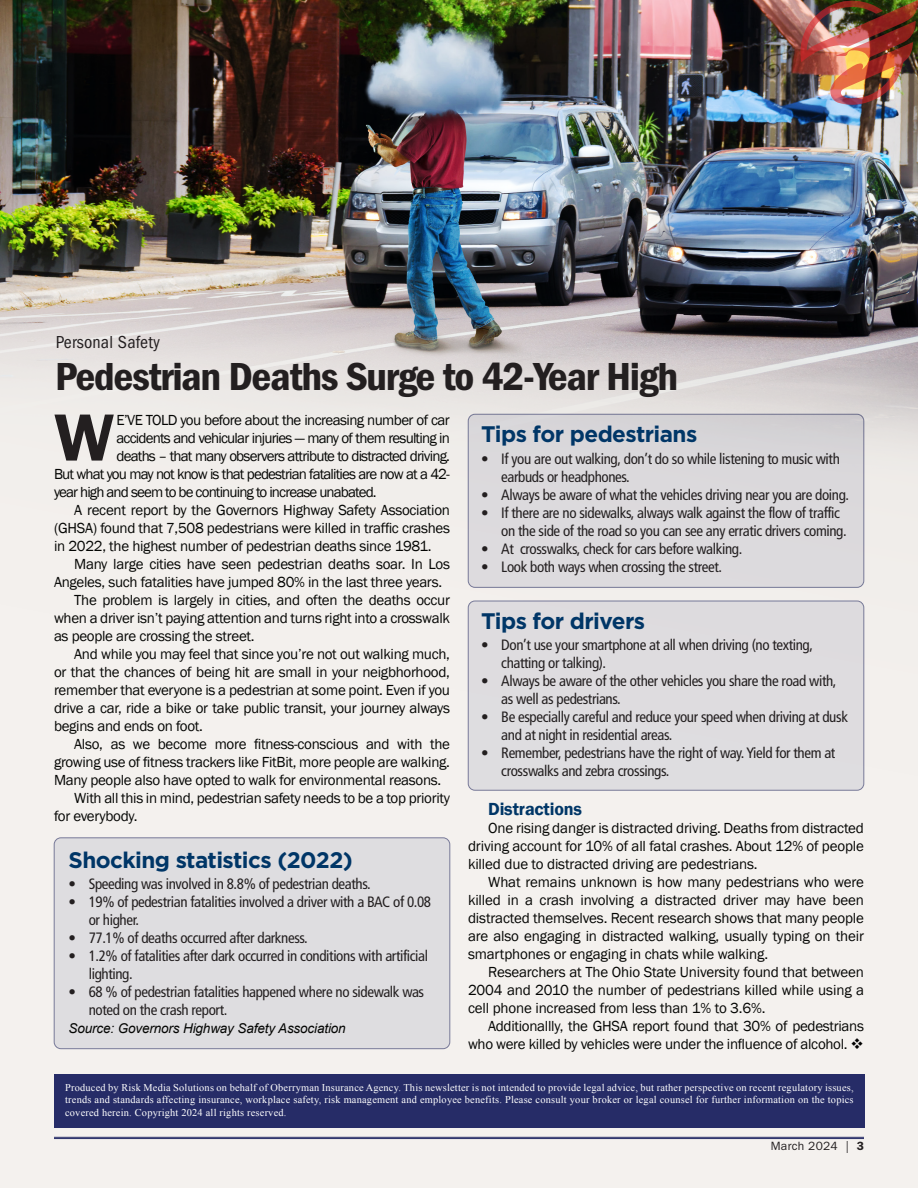
<style>
.page{position:relative;width:918px;height:1188px;background:#fff}
.page>*{position:absolute;margin:0;border:0;box-sizing:border-box;transform-origin:0 0}
.t1{font:600 69px "Franklin Gothic";color:#231f20}
.Masthead{font:40.5px "ITC Franklin Gothic Std Dm Cd";letter-spacing:-.03em;color:#231f20;scale:1.07 1}
.t2{font:700 22.5px "Gotham";letter-spacing:-.025em;color:#003667}
.t3{font:condensed 18px "ITC Franklin Gothic Std";letter-spacing:.01em;color:#231f20}
.t4{font:600 18px "Franklin Gothic";letter-spacing:-.01em;color:#003667}
.t5{font:15px/18px "Franklin Gothic";letter-spacing:-.02em;color:#040503;text-align:justify}
.t6{font:condensed 15px/18px "Frutiger LT";letter-spacing:-.025em;color:#231f20}
.t7{font:15px "Franklin Gothic";letter-spacing:-.06em;color:#040503}
.t8{font:15px "Franklin Gothic";letter-spacing:-.055em;color:#040503}
.t9{font:15px "Franklin Gothic";letter-spacing:-.04em;color:#040503}
.t10{font:italic 13.5px "Arial";letter-spacing:-.01em;color:#040503}
.t11{font:12px "ITC Franklin Gothic Std";letter-spacing:.02em;color:#231f20}
.t12{font:10.35px/12.5px "Times New Roman";letter-spacing:.02em;color:#fff;text-align:justify}
.s1{color:#000}
.s2{font-weight:600}
</style>
<div class="page">
<img style="left:0;top:0;width:918px;height:1188px">
<div style="left:54px;top:838px;width:396px;height:211px;background:#dedde0;border-radius:7px"></div>
<div style="left:54px;top:838px;width:396px;height:211px;border:1px solid #7d81a4;border-radius:7px"></div>
<div style="left:468px;top:414px;width:396px;height:173px;background:#dbd9dc;border-radius:7px"></div>
<div style="left:468px;top:414px;width:396px;height:174px;border:1px solid #7d81a4;border-radius:7px"></div>
<div style="left:468px;top:601px;width:396px;height:189px;background:#dedcdf;border-radius:7px"></div>
<div style="left:468px;top:601px;width:396px;height:189px;border:1px solid #7d81a4;border-radius:7px"></div>
<hr style="left:54px;top:1137px;width:810px;height:1px;background:#262c67">
<hr style="left:54px;top:1138px;width:810px;height:1px;background:#262c67">
<div style="left:54px;top:1074px;width:811px;height:54px;background:#262c67"></div>
<img style="left:800px;top:0;width:118px;height:105px">
<p class="t3" style="left:56px;top:332px;width:106px">Personal Safety</p>
<p class="Masthead" style="left:55px;top:353px;width:584px">Pedestrian Deaths Surge to 42-Year High</p>
<p class="t1" style="left:54px;top:395px;width:62px">W</p>
<p class="t9" style="left:116px;top:410px;width:335px">E’VE TOLD you before about the increasing number of car</p>
<p class="t2" style="left:481px;top:419px;width:218px">Tips for pedestrians</p>
<p class="t8" style="left:116px;top:428px;width:335px">accidents and vehicular injuries — many of them resulting in</p>
<p class="t8" style="left:116px;top:446px;width:335px">deaths – that many observers attribute to distracted driving.</p>
<p class="t7" style="left:54px;top:464px;width:397px">But what you may not know is that pedestrian fatalities are now at a 42-</p>
<p class="t7" style="left:54px;top:482px;width:324px">year high and seem to be continuing to increase unabated.</p>
<p class="t5" style="left:54px;top:501px;width:398px;text-indent:20px">A recent report by the Governors Highway Safety Association (GHSA) found that 7,508 pedestrians were killed in traffic crashes in 2022, the highest number of pedestrian deaths since 1981.</p>
<p class="t5" style="left:54px;top:555px;width:398px;text-indent:20px">Many large cities have seen pedestrian deaths soar. In Los<br>Angeles, such fatalities have jumped 80% in the last three years.</p>
<p class="t5" style="left:54px;top:591px;width:398px;text-indent:20px">The problem is largely in cities, and often the deaths occur when a driver isn’t paying attention and turns right into a crosswalk as people are crossing the street.</p>
<p class="t5" style="left:54px;top:645px;width:398px;text-indent:20px">And while you may feel that since you’re not out walking much, or that the chances of being hit are small in your neigbhorhood, remember that everyone is a pedestrian at some point. Even if you drive a car, ride a bike or take public transit, your journey always begins and ends on foot.</p>
<p class="t5" style="left:54px;top:735px;width:398px;text-indent:20px">Also, as we become more fitness-conscious and with the growing use of fitness trackers like FitBit, more people are walking.<br>Many people also have opted to walk for environmental reasons.</p>
<p class="t5" style="left:54px;top:789px;width:398px;text-indent:20px">With all this in mind, pedestrian safety needs to be a top priority for everybody.</p>
<p class="t6" style="left:501px;top:450px;width:340px;text-indent:-20px">• If you are out walking, don’t do so while listening to music with earbuds or headphones.</p>
<p class="t6" style="left:481px;top:486px;width:370px">• Always be aware of what the vehicles driving near you are doing.</p>
<p class="t6" style="left:501px;top:504px;width:347px;text-indent:-20px">• If there are no sidewalks, always walk against the flow of traffic on the side of the road so you can see any erratic drivers coming.</p>
<p class="t6" style="left:481px;top:540px;width:263px">• At crosswalks, check for cars before walking.</p>
<p class="t6" style="left:481px;top:558px;width:243px">• Look both ways when crossing the street.</p>
<p class="t2" style="left:481px;top:606px;width:166px">Tips for drivers</p>
<p class="t6" style="left:501px;top:636px;width:313px;text-indent:-20px">• Don’t use your smartphone at all when driving (no texting, chatting or talking).</p>
<p class="t6" style="left:501px;top:672px;width:337px;text-indent:-20px">• Always be aware of the other vehicles you share the road with, as well as pedestrians.</p>
<p class="t6" style="left:501px;top:708px;width:348px;text-indent:-20px">• Be especially careful and reduce your speed when driving at dusk and at night in residential areas.</p>
<p class="t6" style="left:501px;top:744px;width:336px;text-indent:-20px">• Remember, pedestrians have the right of way. Yield for them at crosswalks and zebra crossings.</p>
<p class="t4" style="left:488px;top:798px;width:95px">Distractions</p>
<p class="t5" style="left:468px;top:819px;width:398px;text-indent:20px">One rising danger is distracted driving. Deaths from distracted driving account for 10% of all fatal crashes. About 12% of people killed due to distracted driving are pedestrians.</p>
<p class="t5" style="left:468px;top:873px;width:398px;text-indent:20px">What remains unknown is how many pedestrians who were killed in a crash involving a distracted driver may have been distracted themselves. Recent research shows that many people are also engaging in distracted walking, usually typing on their smartphones or engaging in chats while walking.</p>
<p class="t5" style="left:468px;top:963px;width:398px;text-indent:20px">Researchers at The Ohio State University found that between 2004 and 2010 the number of pedestrians killed while using a cell phone increased from less than 1% to 3.6%.</p>
<p class="t5" style="left:468px;top:1017px;width:398px;text-align:right">Additionallly, the GHSA report found that 30% of pedestrians who were killed by vehicles were under the influence of alcohol. <span class="s1">❖</span></p>
<p class="t2" style="left:69px;top:845px;width:286px">Shocking statistics (2022)</p>
<p class="t6" style="left:69px;top:874px;width:304px">• Speeding was involved in 8.8% of pedestrian deaths.</p>
<p class="t6" style="left:89px;top:892px;width:344px;text-indent:-20px">• 19% of pedestrian fatalities involved a driver with a BAC of 0.08 or higher.</p>
<p class="t6" style="left:69px;top:928px;width:241px">• 77.1% of deaths occurred after darkness.</p>
<p class="t6" style="left:89px;top:946px;width:341px;text-indent:-20px">• 1.2% of fatalities after dark occurred in conditions with artificial lighting.</p>
<p class="t6" style="left:89px;top:982px;width:337px;text-indent:-20px">• 68 % of pedestrian fatalities happened where no sidewalk was noted on the crash report.</p>
<p class="t10" style="left:69px;top:1020px;width:279px">Source: Governors Highway Safety Association</p>
<p class="t12" style="left:65px;top:1081px;width:790px">Produced by Risk Media Solutions on behalf of Oberryman Insurance Agency. This newsletter is not intended to provide legal advice, but rather perspective on recent regulatory issues, trends and standards affecting insurance, workplace safety, risk management and employee benefits. Please consult your broker or legal counsel for further information on the topics covered herein. Copyright 2024 all rights reserved.</p>
<p class="t11" style="left:771px;top:1139px;width:95px">March 2024 | <span class="s2">3</span></p>
</div>
